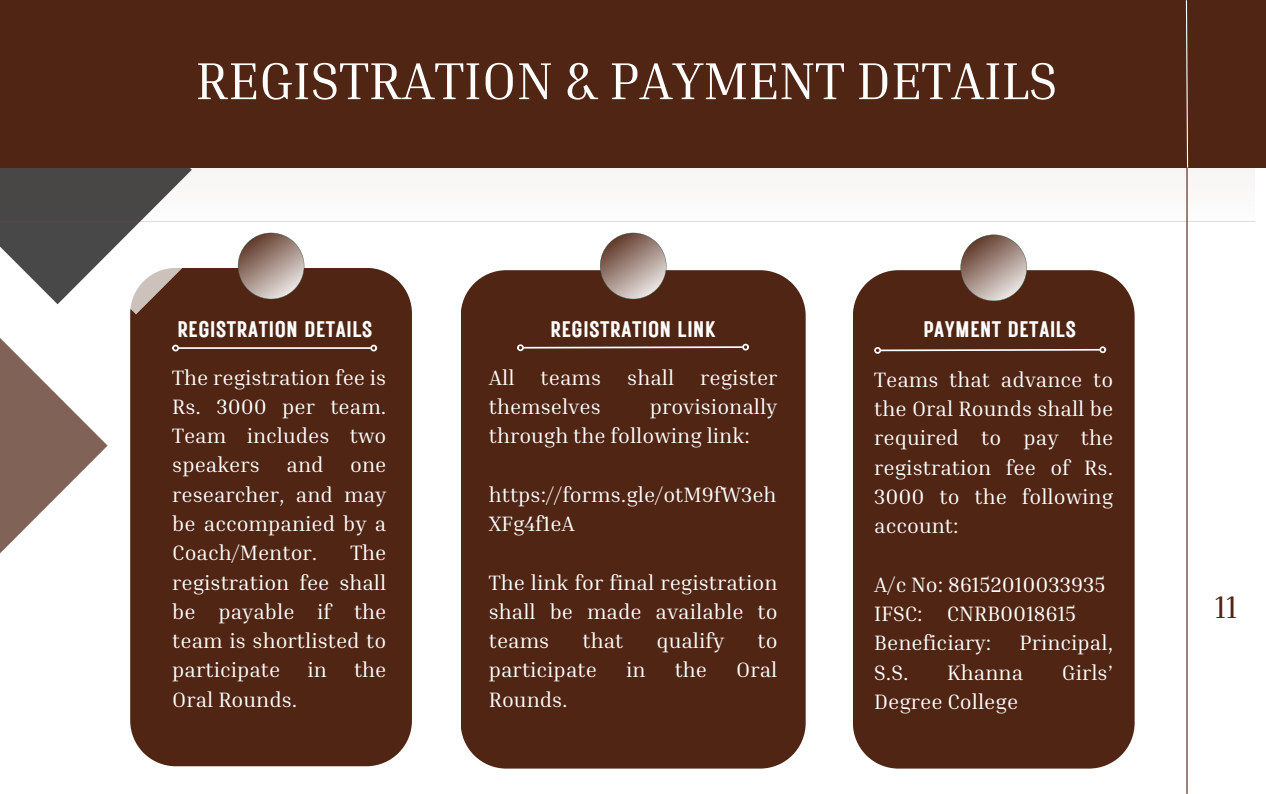
<style>
.page{position:relative;width:1266px;height:794px;background:#fff}
.page>*{position:absolute;margin:0;border:0;box-sizing:border-box;transform-origin:0 0}
.t1{font:52.5px "Inria Serif";color:#fff}
.t2{font:32.03px "Inria Serif";color:#502514}
.t3{font:22.5px "Rustic Printed";color:#fff}
.t4{font:21.3px/29.2px "Inria Serif";color:#fff;text-align:justify}
</style>
<div class="page">
<div style="left:130px;top:268px;width:282px;height:497px;background:#502514"></div>
<div style="left:461px;top:270px;width:344px;height:498px;background:#502514"></div>
<div style="left:853px;top:270px;width:281px;height:498px;background:#502514"></div>
<svg style="left:238px;top:233px;width:66px;height:66px;background:#a48f86"></svg>
<hr style="left:179px;top:347px;width:192px;height:2px;background:#fff">
<div style="left:370px;top:344px;width:7px;height:7px;border:2px solid #fff;border-radius:50%"></div>
<svg style="left:600px;top:233px;width:66px;height:66px;background:#a48f86"></svg>
<svg style="left:523px;top:345px;width:220px;height:4px"></svg>
<div style="left:517px;top:344px;width:7px;height:7px;border:2px solid #fff;border-radius:50%"></div>
<div style="left:742px;top:343px;width:7px;height:7px;border:2px solid #fff;border-radius:50%"></div>
<svg style="left:960px;top:234px;width:67px;height:67px;background:#a59088"></svg>
<svg style="left:881px;top:348px;width:219px;height:4px"></svg>
<div style="left:874px;top:347px;width:7px;height:6px;border:2px solid #fff;border-radius:50%"></div>
<div style="left:1099px;top:346px;width:7px;height:7px;border:2px solid #fff;border-radius:50%"></div>
<svg style="left:0;top:221px;width:204px;height:203px"></svg>
<svg style="left:0;top:245px;width:108px;height:309px"></svg>
<svg style="left:0;top:168px;width:1255px;height:53px"></svg>
<div style="left:0;top:0;width:1266px;height:168px;background:#502514"></div>
<hr style="left:1186px;top:1px;width:1px;height:792px;background:#502514">
<svg style="left:1185px;top:0;width:3px;height:168px"></svg>
<h1 class="t1" style="left:196px;top:48px;width:863px">REGISTRATION &amp; PAYMENT DETAILS</h1>
<p class="t3" style="left:177px;top:313px;width:197px">REGISTRATION DETAILS</p>
<p class="t4" style="left:172px;top:361px;width:216px">The registration fee is Rs. 3000 per team.<br>Team includes two speakers</p>
<p class="t4" style="left:287px;top:449px;width:38px">and</p>
<p class="t4" style="left:172px;top:449px;width:216px;text-indent:178px">one researcher, and may be accompanied by a Coach/Mentor.</p>
<p class="t4" style="left:172px;top:537px;width:216px;text-indent:178px">The registration fee shall be payable if the team is shortlisted to participate</p>
<p class="t4" style="left:307px;top:654px;width:21px">in</p>
<p class="t4" style="left:354px;top:654px;width:34px">the</p>
<p class="t4" style="left:172px;top:683px;width:127px">Oral Rounds.</p>
<p class="t3" style="left:550px;top:313px;width:167px">REGISTRATION LINK</p>
<p class="t4" style="left:489px;top:361px;width:290px">All teams shall register themselves</p>
<p class="t4" style="left:489px;top:391px;width:290px;text-indent:161px">provisionally through the following link:</p>
<p class="t4" style="left:489px;top:478px;width:289px">https://forms.gle/otM9fW3eh<br>XFg4f1eA</p>
<p class="t4" style="left:489px;top:566px;width:290px">The link for final registration shall be made available to teams</p>
<p class="t4" style="left:582px;top:625px;width:42px">that</p>
<p class="t4" style="left:656px;top:625px;width:69px">qualify</p>
<p class="t4" style="left:757px;top:625px;width:22px">to</p>
<p class="t4" style="left:489px;top:654px;width:110px">participate</p>
<p class="t4" style="left:626px;top:654px;width:21px">in</p>
<p class="t4" style="left:675px;top:654px;width:34px">the</p>
<p class="t4" style="left:736px;top:654px;width:43px">Oral</p>
<p class="t4" style="left:489px;top:683px;width:80px">Rounds.</p>
<p class="t3" style="left:923px;top:313px;width:154px">PAYMENT DETAILS</p>
<p class="t4" style="left:874px;top:364px;width:240px">Teams that advance to the Oral Rounds shall be required to pay the registration fee of Rs.<br>3000 to the following account:</p>
<p class="t4" style="left:874px;top:569px;width:233px;text-align:left">A/c No: 86152010033935<br>IFSC: CNRB0018615<br>Beneficiary:</p>
<p class="t4" style="left:1019px;top:627px;width:95px">Principal,</p>
<p class="t4" style="left:874px;top:656px;width:36px">S.S.</p>
<p class="t4" style="left:947px;top:656px;width:77px">Khanna</p>
<p class="t4" style="left:1062px;top:656px;width:53px">Girls’</p>
<p class="t4" style="left:874px;top:686px;width:145px">Degree College</p>
<h2 class="t2" style="left:1215px;top:586px;width:24px">11</h2>
</div>
